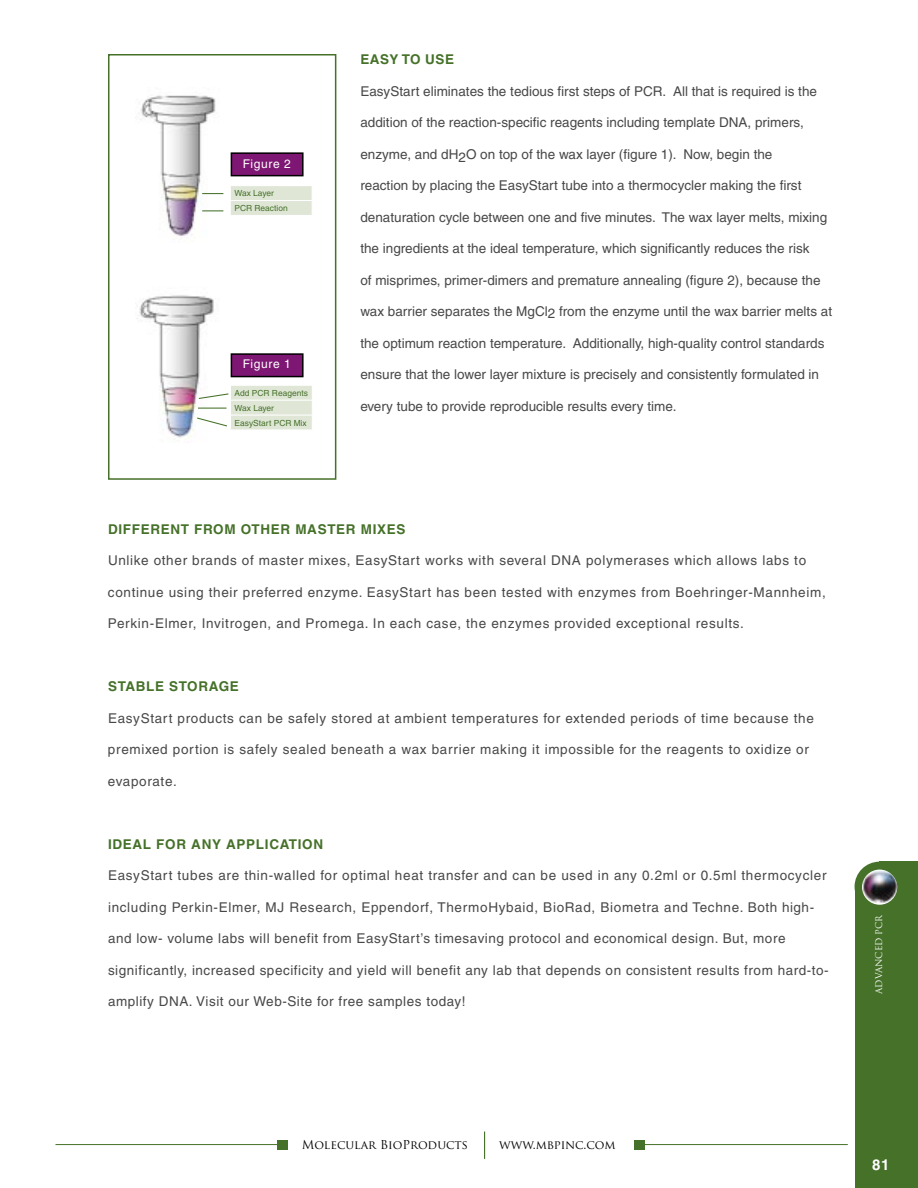
<style>
.page{position:relative;width:918px;height:1188px;background:#fff}
.page>*{position:absolute;margin:0;border:0;box-sizing:border-box;transform-origin:0 0}
.t1{font:700 15px "Helvetica";color:#fff}
.t2{font:13.5px "Helvetica";letter-spacing:.04em;color:#484848}
.t3{font:13.5px "Helvetica";color:#484848}
.t4{font:700 13.5px "Helvetica";letter-spacing:.05em;color:#457129}
.t5{font:12px "Trajan Pro";color:#000}
.t6{font:12px "Helvetica";letter-spacing:.05em;color:#fff}
.t7{font:9px "Trajan Pro";color:#fff}
.t8{font:8.4px/14.9px "Helvetica";color:#457129}
</style>
<div class="page">
<div style="left:880px;top:862px;width:38px;height:326px;background:#457129"></div>
<div style="left:855px;top:862px;width:49px;height:50px;background:#457129;border-radius:50%"></div>
<div style="left:855px;top:887px;width:59px;height:301px;background:#457129"></div>
<img style="left:861px;top:869px;width:37px;height:36px;border-radius:50%">
<div style="left:861px;top:868px;width:38px;height:38px;border:2px solid #457129;border-radius:50%"></div>
<svg style="left:484px;top:1132px;width:1px;height:27px"></svg>
<hr style="left:56px;top:1144px;width:228px;height:1px;background:#457129">
<hr style="left:643px;top:1144px;width:205px;height:1px;background:#457129">
<div style="left:278px;top:1140px;width:10px;height:10px;background:#457129"></div>
<div style="left:634px;top:1140px;width:10px;height:10px;background:#457129"></div>
<div style="left:108px;top:54px;width:228px;height:426px;border:2px solid #457129"></div>
<img style="left:137px;top:295px;width:77px;height:143px">
<svg style="left:196px;top:385px;width:116px;height:45px"></svg>
<div style="left:231px;top:354px;width:72px;height:23px;background:#7e1773"></div>
<div style="left:231px;top:353px;width:73px;height:24px;border:1px solid #000"></div>
<img style="left:138px;top:95px;width:82px;height:143px">
<div style="left:231px;top:186px;width:81px;height:29px;background:#dfe6d6"></div>
<svg style="left:202px;top:193px;width:21px;height:1px"></svg>
<div style="left:231px;top:153px;width:72px;height:23px;background:#7e1773"></div>
<div style="left:231px;top:152px;width:73px;height:24px;border:1px solid #000"></div>
<svg style="left:202px;top:210px;width:21px;height:1px"></svg>
<p class="t6" style="left:243px;top:157px;width:50px">Figure 2</p>
<p class="t8" style="left:235px;top:186px;width:55px">Wax Layer<br>PCR Reaction</p>
<p class="t6" style="left:243px;top:356px;width:50px">Figure 1</p>
<p class="t8" style="left:235px;top:386px;width:75px">Add PCR Reagents<br>Wax Layer<br>EasyStart PCR Mix</p>
<p class="t4" style="left:360px;top:51px;width:95px">EASY TO USE</p>
<p class="t3" style="left:360px;top:83px;width:458px">EasyStart eliminates the tedious first steps of PCR. All that is required is the</p>
<p class="t3" style="left:360px;top:115px;width:445px">addition of the reaction-specific reagents including template DNA, primers,</p>
<p class="t3" style="left:360px;top:146px;width:414px">enzyme, and dH2O on top of the wax layer (figure 1). Now, begin the</p>
<p class="t3" style="left:360px;top:178px;width:443px">reaction by placing the EasyStart tube into a thermocycler making the first</p>
<p class="t3" style="left:360px;top:209px;width:468px">denaturation cycle between one and five minutes. The wax layer melts, mixing</p>
<p class="t3" style="left:360px;top:241px;width:451px">the ingredients at the ideal temperature, which significantly reduces the risk</p>
<p class="t3" style="left:360px;top:272px;width:462px">of misprimes, primer-dimers and premature annealing (figure 2), because the</p>
<p class="t3" style="left:360px;top:304px;width:473px">wax barrier separates the MgCl2 from the enzyme until the wax barrier melts at</p>
<p class="t3" style="left:360px;top:335px;width:466px">the optimum reaction temperature. Additionally, high-quality control standards</p>
<p class="t3" style="left:360px;top:367px;width:460px">ensure that the lower layer mixture is precisely and consistently formulated in</p>
<p class="t3" style="left:360px;top:398px;width:318px">every tube to provide reproducible results every time.</p>
<p class="t4" style="left:108px;top:521px;width:299px">DIFFERENT FROM OTHER MASTER MIXES</p>
<p class="t2" style="left:108px;top:553px;width:700px">Unlike other brands of master mixes, EasyStart works with several DNA polymerases which allows labs to</p>
<p class="t2" style="left:108px;top:584px;width:719px">continue using their preferred enzyme. EasyStart has been tested with enzymes from Boehringer-Mannheim,</p>
<p class="t2" style="left:108px;top:616px;width:637px">Perkin-Elmer, Invitrogen, and Promega. In each case, the enzymes provided exceptional results.</p>
<p class="t4" style="left:108px;top:678px;width:132px">STABLE STORAGE</p>
<p class="t2" style="left:108px;top:710px;width:707px">EasyStart products can be safely stored at ambient temperatures for extended periods of time because the</p>
<p class="t2" style="left:108px;top:742px;width:702px">premixed portion is safely sealed beneath a wax barrier making it impossible for the reagents to oxidize or</p>
<p class="t2" style="left:108px;top:773px;width:70px">evaporate.</p>
<p class="t4" style="left:108px;top:836px;width:217px">IDEAL FOR ANY APPLICATION</p>
<p class="t2" style="left:108px;top:868px;width:720px">EasyStart tubes are thin-walled for optimal heat transfer and can be used in any 0.2ml or 0.5ml thermocycler</p>
<p class="t2" style="left:108px;top:899px;width:708px">including Perkin-Elmer, MJ Research, Eppendorf, ThermoHybaid, BioRad, Biometra and Techne. Both high-</p>
<p class="t2" style="left:108px;top:931px;width:679px">and low- volume labs will benefit from EasyStart’s timesaving protocol and economical design. But, more</p>
<p class="t2" style="left:108px;top:962px;width:722px">significantly, increased specificity and yield will benefit any lab that depends on consistent results from hard-to-</p>
<p class="t2" style="left:108px;top:994px;width:359px">amplify DNA. Visit our Web-Site for free samples today!</p>
<p class="t7" style="left:873px;top:994px;width:81px;rotate:-90deg">ADVANCED PCR</p>
<p class="t5" style="left:302px;top:1137px;width:168px">Molecular BioProducts</p>
<p class="t5" style="left:499px;top:1137px;width:118px">www.mbpinc.com</p>
<p class="t1" style="left:872px;top:1155px;width:19px">81</p>
</div>
